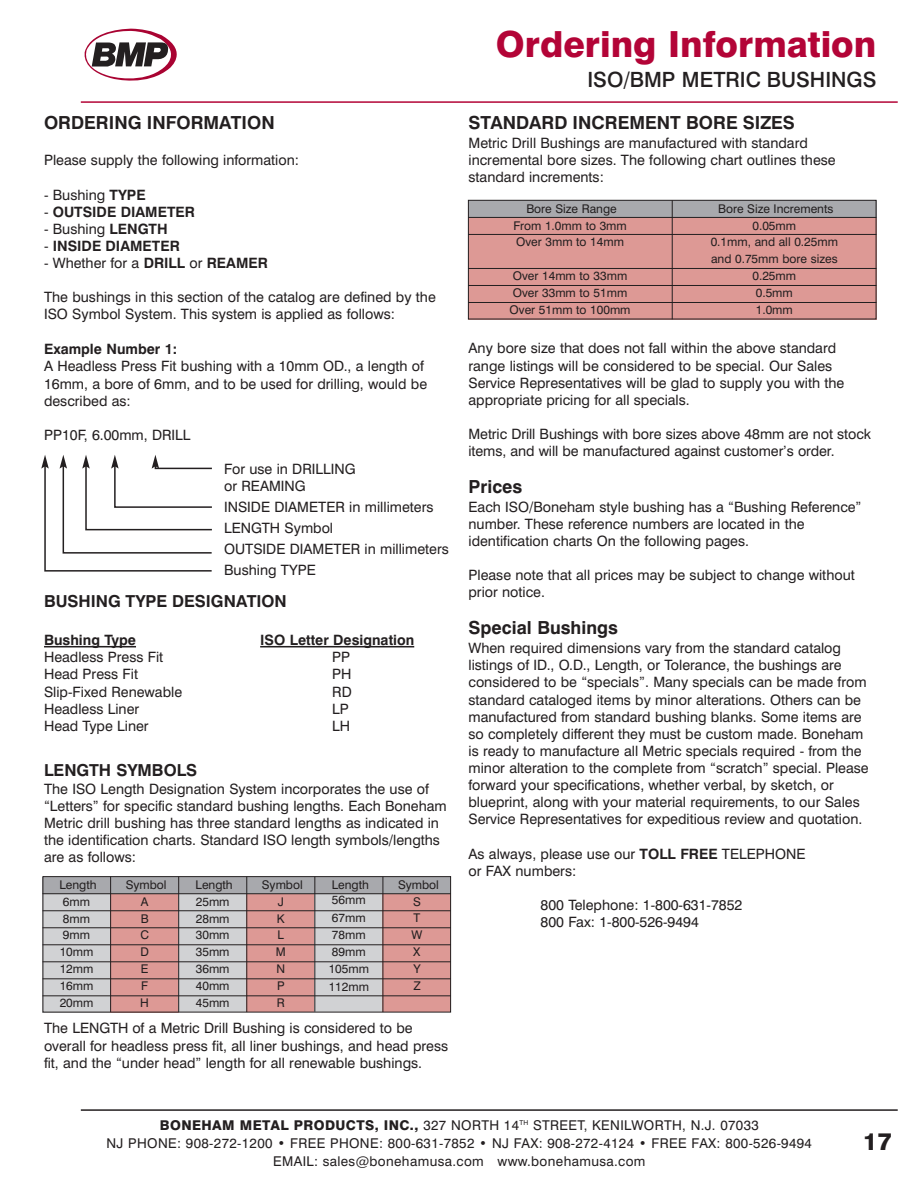
<style>
.page{position:relative;width:919px;height:1191px;background:#fff}
.page>*{position:absolute;margin:0;border:0;box-sizing:border-box;transform-origin:0 0}
.t1{font:800 36px "Swiss 721 BT";color:#b30437}
.t2{font:800 24px "Swiss 721 BT";color:#231f20}
.t3{font:500 21px "Swiss 721 BT";color:#231f20}
.t4{font:700 18px "Swiss 721 BT";color:#231f20}
.t5{font:700 16.5px "Swiss 721 BT";color:#231f20}
.t6{font:14.25px/17.1px "Swiss 721 BT";color:#231f20}
.t7{font:700 14.25px "Swiss 721 BT";color:#231f20}
.t8{font:13.5px/18px "Swiss 721 BT";letter-spacing:.025em;color:#231f20;text-align:center}
.t9{font:12px/16.8px "Swiss 721 BT";color:#231f20}
.s1{font-weight:700}
.s2{font-weight:400}
.s3{font-weight:800}
</style>
<div class="page">
<hr style="left:44px;top:646px;width:69px;height:1px;background:#231f20">
<svg style="left:113px;top:646px;width:23px;height:1px"></svg>
<hr style="left:260px;top:646px;width:154px;height:1px;background:#231f20">
<div style="left:43px;top:877px;width:408px;height:18px;background:#a8a9ad"></div>
<div style="left:43px;top:894px;width:68px;height:118px;background:#d1d2d4"></div>
<div style="left:111px;top:894px;width:68px;height:118px;background:#dd9995"></div>
<div style="left:179px;top:894px;width:68px;height:118px;background:#d1d2d4"></div>
<div style="left:247px;top:894px;width:68px;height:118px;background:#dd9995"></div>
<div style="left:315px;top:894px;width:68px;height:118px;background:#d1d2d4"></div>
<div style="left:383px;top:894px;width:68px;height:118px;background:#dd9995"></div>
<hr style="left:81px;top:101px;width:816px;height:2px;background:#b30437">
<hr style="left:81px;top:1109px;width:816px;height:1px;background:#231f20">
<svg style="left:41px;top:455px;width:171px;height:117px"></svg>
<hr style="left:43px;top:893px;width:408px;height:1px;background:#231f20">
<hr style="left:43px;top:910px;width:408px;height:1px;background:#231f20">
<hr style="left:43px;top:927px;width:408px;height:1px;background:#231f20">
<hr style="left:43px;top:944px;width:408px;height:1px;background:#231f20">
<hr style="left:43px;top:961px;width:408px;height:1px;background:#231f20">
<hr style="left:43px;top:978px;width:408px;height:1px;background:#231f20">
<hr style="left:43px;top:995px;width:408px;height:1px;background:#231f20">
<hr style="left:110px;top:876px;width:1px;height:136px;background:#231f20">
<hr style="left:178px;top:876px;width:1px;height:136px;background:#231f20">
<hr style="left:246px;top:876px;width:1px;height:136px;background:#231f20">
<hr style="left:314px;top:876px;width:1px;height:135px;background:#231f20">
<hr style="left:382px;top:876px;width:1px;height:136px;background:#231f20">
<div style="left:468px;top:201px;width:408px;height:18px;background:#a8a9ad"></div>
<div style="left:468px;top:218px;width:204px;height:101px;background:#dd9995"></div>
<div style="left:672px;top:218px;width:204px;height:101px;background:#dd9995"></div>
<hr style="left:468px;top:217px;width:408px;height:1px;background:#231f20">
<hr style="left:468px;top:234px;width:408px;height:1px;background:#231f20">
<hr style="left:468px;top:268px;width:408px;height:1px;background:#231f20">
<hr style="left:468px;top:285px;width:408px;height:1px;background:#231f20">
<hr style="left:468px;top:302px;width:408px;height:1px;background:#231f20">
<hr style="left:671px;top:200px;width:1px;height:119px;background:#231f20">
<div style="left:468px;top:200px;width:408px;height:119px;border:1px solid #231f20"></div>
<svg style="left:84px;top:29px;width:93px;height:52px"></svg>
<div style="left:43px;top:876px;width:408px;height:136px;border:1px solid #231f20"></div>
<p class="t4" style="left:44px;top:116px;width:232px">ORDERING INFORMATION</p>
<p class="t6" style="left:44px;top:153px;width:256px">Please supply the following information:</p>
<p class="t6" style="left:44px;top:187px;width:103px">- Bushing <span class="s1">TYPE</span></p>
<p class="t7" style="left:44px;top:206px;width:152px"><span class="s2">-</span> OUTSIDE DIAMETER</p>
<p class="t6" style="left:44px;top:221px;width:125px">- Bushing <span class="s1">LENGTH</span></p>
<p class="t7" style="left:44px;top:240px;width:137px"><span class="s2">-</span> INSIDE DIAMETER</p>
<p class="t6" style="left:44px;top:256px;width:225px">- Whether for a <span class="s1">DRILL</span> or <span class="s1">REAMER</span></p>
<p class="t6" style="left:44px;top:290px;width:393px">The bushings in this section of the catalog are defined by the<br>ISO Symbol System. This system is applied as follows:</p>
<p class="t7" style="left:44px;top:344px;width:135px">Example Number 1:</p>
<p class="t6" style="left:44px;top:359px;width:384px">A Headless Press Fit bushing with a 10mm OD., a length of<br>16mm, a bore of 6mm, and to be used for drilling, would be described as:</p>
<p class="t6" style="left:44px;top:428px;width:148px">PP10F, 6.00mm, DRILL</p>
<p class="t6" style="left:224px;top:462px;width:133px">For use in DRILLING or REAMING</p>
<p class="t6" style="left:224px;top:498px;width:226px;line-height:21px">INSIDE DIAMETER in millimeters<br>LENGTH Symbol<br>OUTSIDE DIAMETER in millimeters<br>Bushing TYPE</p>
<p class="t5" style="left:44px;top:595px;width:244px">BUSHING TYPE DESIGNATION</p>
<p class="t7" style="left:44px;top:635px;width:93px">Bushing Type</p>
<p class="t7" style="left:260px;top:635px;width:155px">ISO Letter Designation</p>
<p class="t6" style="left:44px;top:650px;width:121px">Headless Press Fit</p>
<p class="t6" style="left:332px;top:650px;width:19px">PP</p>
<p class="t6" style="left:44px;top:667px;width:95px">Head Press Fit</p>
<p class="t6" style="left:332px;top:667px;width:21px">PH</p>
<p class="t6" style="left:44px;top:684px;width:140px">Slip-Fixed Renewable</p>
<p class="t6" style="left:332px;top:684px;width:21px">RD</p>
<p class="t6" style="left:44px;top:701px;width:97px">Headless Liner</p>
<p class="t6" style="left:332px;top:701px;width:18px">LP</p>
<p class="t6" style="left:44px;top:718px;width:106px">Head Type Liner</p>
<p class="t6" style="left:332px;top:718px;width:19px">LH</p>
<p class="t5" style="left:44px;top:764px;width:155px">LENGTH SYMBOLS</p>
<p class="t6" style="left:44px;top:781px;width:404px">The ISO Length Designation System incorporates the use of “Letters” for specific standard bushing lengths. Each Boneham Metric drill bushing has three standard lengths as indicated in the identification charts. Standard ISO length symbols/lengths are as follows:</p>
<p class="t9" style="left:59px;top:878px;width:39px">Length</p>
<p class="t9" style="left:126px;top:878px;width:42px">Symbol</p>
<p class="t9" style="left:196px;top:878px;width:39px">Length</p>
<p class="t9" style="left:262px;top:878px;width:42px">Symbol</p>
<p class="t9" style="left:332px;top:878px;width:39px">Length</p>
<p class="t9" style="left:398px;top:878px;width:42px">Symbol</p>
<p class="t9" style="left:60px;top:894px;width:35px">6mm<br>8mm<br>9mm<br>10mm<br>12mm<br>16mm<br>20mm</p>
<p class="t9" style="left:140px;top:894px;width:10px;text-align:justify">A B C D E F H</p>
<p class="t9" style="left:196px;top:894px;width:35px;text-align:justify">25mm 28mm 30mm 35mm 36mm 40mm 45mm</p>
<p class="t9" style="left:276px;top:894px;width:11px">J<br>K<br>L<br>M<br>N<br>P<br>R</p>
<p class="t9" style="left:328px;top:892px;width:42px;line-height:17.2px">56mm<br>67mm<br>78mm<br>89mm<br>105mm<br>112mm</p>
<p class="t9" style="left:411px;top:894px;width:12px">S<br>T<br>W<br>X<br>Y<br>Z</p>
<p class="t6" style="left:44px;top:1021px;width:405px">The LENGTH of a Metric Drill Bushing is considered to be overall for headless press fit, all liner bushings, and head press fit, and the “under head” length for all renewable bushings.</p>
<h1 class="t1" style="left:496px;top:31px;width:382px">Ordering Information</h1>
<h3 class="t3" style="left:587px;top:72px;width:290px">ISO/BMP METRIC BUSHINGS</h3>
<p class="t4" style="left:468px;top:116px;width:328px">STANDARD INCREMENT BORE SIZES</p>
<p class="t6" style="left:468px;top:136px;width:369px">Metric Drill Bushings are manufactured with standard incremental bore sizes. The following chart outlines these standard increments:</p>
<p class="t9" style="left:526px;top:201px;width:92px">Bore Size Range</p>
<p class="t9" style="left:718px;top:201px;width:117px">Bore Size Increments</p>
<p class="t9" style="left:513px;top:218px;width:115px">From 1.0mm to 3mm<br>Over 3mm to 14mm</p>
<p class="t9" style="left:509px;top:268px;width:122px">Over 14mm to 33mm<br>Over 33mm to 51mm<br>Over 51mm to 100mm</p>
<p class="t9" style="left:710px;top:218px;width:129px;text-align:center">0.05mm<br>0.1mm, and all 0.25mm and 0.75mm bore sizes<br>0.25mm<br>0.5mm<br>1.0mm</p>
<p class="t6" style="left:468px;top:341px;width:377px">Any bore size that does not fall within the above standard range listings will be considered to be special. Our Sales Service Representatives will be glad to supply you with the appropriate pricing for all specials.</p>
<p class="t6" style="left:468px;top:427px;width:404px">Metric Drill Bushings with bore sizes above 48mm are not stock items, and will be manufactured against customer’s order.</p>
<p class="t4" style="left:468px;top:480px;width:55px">Prices</p>
<p class="t6" style="left:468px;top:500px;width:394px">Each ISO/Boneham style bushing has a “Bushing Reference” number. These reference numbers are located in the identification charts On the following pages.</p>
<p class="t6" style="left:468px;top:568px;width:388px">Please note that all prices may be subject to change without prior notice.</p>
<p class="t4" style="left:468px;top:621px;width:151px">Special Bushings</p>
<p class="t6" style="left:468px;top:641px;width:401px">When required dimensions vary from the standard catalog listings of ID., O.D., Length, or Tolerance, the bushings are considered to be “specials”. Many specials can be made from standard cataloged items by minor alterations. Others can be manufactured from standard bushing blanks. Some items are so completely different they must be custom made. Boneham is ready to manufacture all Metric specials required - from the minor alteration to the complete from “scratch” special. Please forward your specifications, whether verbal, by sketch, or blueprint, along with your material requirements, to our Sales Service Representatives for expeditious review and quotation.</p>
<p class="t6" style="left:468px;top:846px;width:338px">As always, please use our <span class="s1">TOLL FREE</span> TELEPHONE or FAX numbers:</p>
<p class="t6" style="left:540px;top:897px;width:203px">800 Telephone: 1-800-631-7852<br>800 Fax: 1-800-526-9494</p>
<p class="t8" style="left:106px;top:1117px;width:707px"><span class="s3">BONEHAM METAL PRODUCTS, INC.,</span> 327 NORTH 14<sup>TH</sup> STREET, KENILWORTH, N.J. 07033<br>NJ PHONE: 908-272-1200 • FREE PHONE: 800-631-7852 • NJ FAX: 908-272-4124 • FREE FAX: 800-526-9494<br>EMAIL: sales@bonehamusa.com www.bonehamusa.com</p>
<h2 class="t2" style="left:862px;top:1132px;width:31px">17</h2>
</div>
